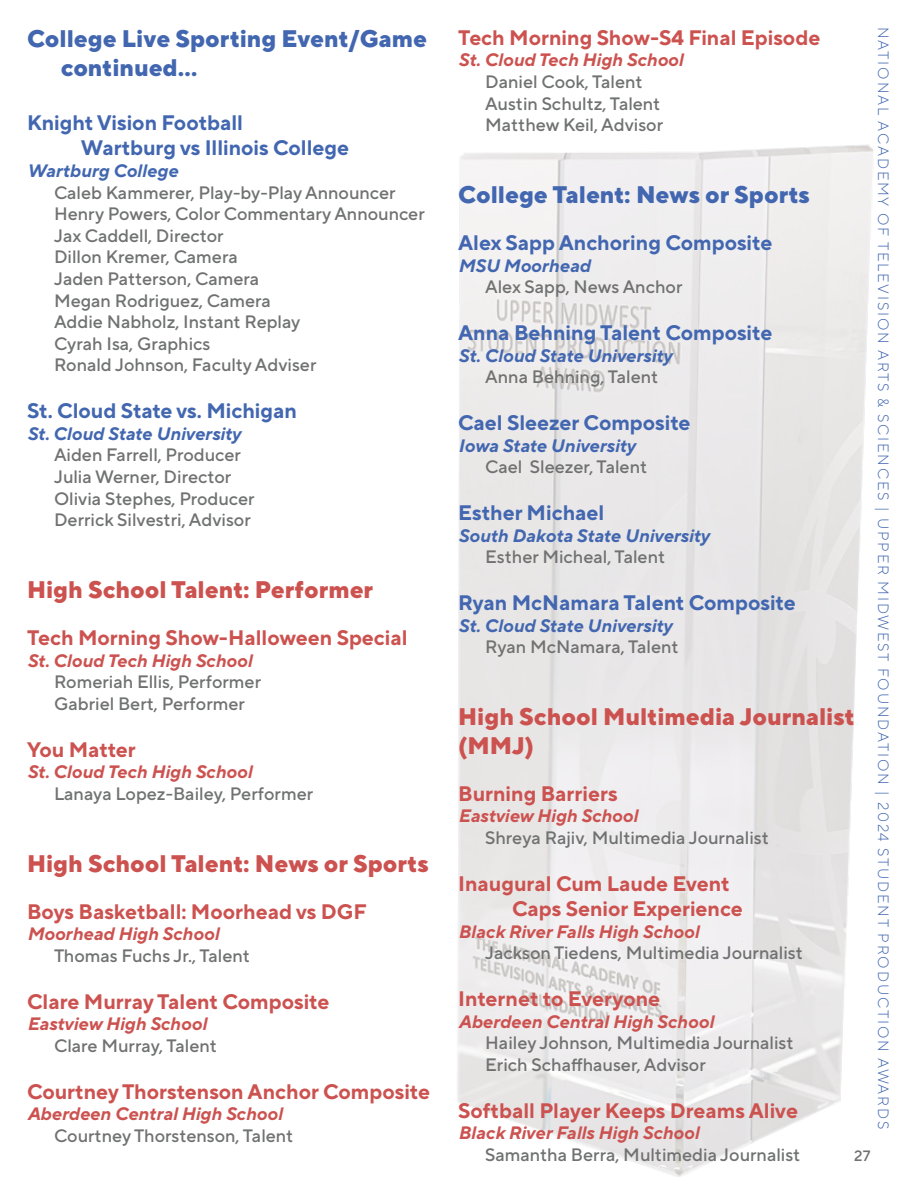
<style>
.page{position:relative;width:918px;height:1188px;background:#fff}
.page>*{position:absolute;margin:0;border:0;box-sizing:border-box;transform-origin:0 0}
.t1{font:800 24px/28.8px "TT Norms Pro";color:#cc5250}
.t2{font:800 24px "TT Norms Pro";color:#4267b0}
.t3{font:700 21px "TT Norms Pro";color:#cc5250}
.t4{font:700 21px "TT Norms Pro";color:#4267b0}
.Entry_Names{font:500 18px "TT Norms Pro";color:#707171}
.t5{font:italic 700 18px "TT Norms Pro";color:#cc5250}
.t6{font:italic 700 18px "TT Norms Pro";color:#4267b0}
.t7{font:300 15px "TT Norms Pro";letter-spacing:.12em;color:#4267b0}
.t8{font:500 15px "TT Norms Pro";color:#707171}
</style>
<div class="page">
<img style="left:457px;top:144px;width:416px;height:1033px">
<p class="t2" style="left:27px;top:23px;width:401px">College Live Sporting Event/Game</p>
<p class="t2" style="left:61px;top:52px;width:138px">continued...</p>
<p class="t4" style="left:27px;top:109px;width:218px">Knight Vision Football</p>
<p class="t4" style="left:81px;top:134px;width:270px">Wartburg vs Illinois College</p>
<p class="t6" style="left:27px;top:159px;width:152px">Wartburg College</p>
<p class="Entry_Names" style="left:54px;top:181px;width:343px">Caleb Kammerer, Play-by-Play Announcer</p>
<p class="Entry_Names" style="left:54px;top:202px;width:372px">Henry Powers, Color Commentary Announcer</p>
<p class="Entry_Names" style="left:54px;top:224px;width:171px">Jax Caddell, Director</p>
<p class="Entry_Names" style="left:54px;top:245px;width:185px">Dillon Kremer, Camera</p>
<p class="Entry_Names" style="left:54px;top:267px;width:207px">Jaden Patterson, Camera</p>
<p class="Entry_Names" style="left:54px;top:289px;width:218px">Megan Rodriguez, Camera</p>
<p class="Entry_Names" style="left:54px;top:310px;width:248px">Addie Nabholz, Instant Replay</p>
<p class="Entry_Names" style="left:54px;top:332px;width:158px">Cyrah Isa, Graphics</p>
<p class="Entry_Names" style="left:54px;top:353px;width:264px">Ronald Johnson, Faculty Adviser</p>
<p class="t4" style="left:27px;top:397px;width:271px">St. Cloud State vs. Michigan</p>
<p class="t6" style="left:27px;top:422px;width:215px">St. Cloud State University</p>
<p class="Entry_Names" style="left:54px;top:443px;width:188px">Aiden Farrell, Producer</p>
<p class="Entry_Names" style="left:54px;top:465px;width:179px">Julia Werner, Director</p>
<p class="Entry_Names" style="left:54px;top:487px;width:202px">Olivia Stephes, Producer</p>
<p class="Entry_Names" style="left:54px;top:508px;width:198px">Derrick Silvestri, Advisor</p>
<p class="t1" style="left:27px;top:575px;width:348px">High School Talent: Performer</p>
<p class="t3" style="left:27px;top:624px;width:382px">Tech Morning Show-Halloween Special</p>
<p class="t5" style="left:27px;top:648px;width:226px">St. Cloud Tech High School</p>
<p class="Entry_Names" style="left:54px;top:670px;width:209px">Romeriah Ellis, Performer</p>
<p class="Entry_Names" style="left:54px;top:692px;width:193px">Gabriel Bert, Performer</p>
<p class="t3" style="left:27px;top:735px;width:110px">You Matter</p>
<p class="t5" style="left:27px;top:760px;width:226px">St. Cloud Tech High School</p>
<p class="Entry_Names" style="left:54px;top:782px;width:261px">Lanaya Lopez-Bailey, Performer</p>
<p class="t1" style="left:27px;top:848px;width:403px">High School Talent: News or Sports</p>
<p class="t3" style="left:27px;top:897px;width:341px">Boys Basketball: Moorhead vs DGF</p>
<p class="t5" style="left:27px;top:922px;width:193px">Moorhead High School</p>
<p class="Entry_Names" style="left:54px;top:944px;width:197px">Thomas Fuchs Jr., Talent</p>
<p class="t3" style="left:27px;top:987px;width:304px">Clare Murray Talent Composite</p>
<p class="t5" style="left:27px;top:1012px;width:181px">Eastview High School</p>
<p class="Entry_Names" style="left:54px;top:1034px;width:164px">Clare Murray, Talent</p>
<p class="t3" style="left:27px;top:1077px;width:405px">Courtney Thorstenson Anchor Composite</p>
<p class="t5" style="left:27px;top:1102px;width:257px">Aberdeen Central High School</p>
<p class="Entry_Names" style="left:54px;top:1124px;width:241px">Courtney Thorstenson, Talent</p>
<p class="t7" style="left:893px;top:27px;width:1104px;rotate:90deg">NATIONAL ACADEMY OF TELEVISION ARTS &amp; SCIENCES | UPPER MIDWEST FOUNDATION | 2024 STUDENT PRODUCTION AWARDS</p>
<p class="t3" style="left:458px;top:24px;width:364px">Tech Morning Show-S4 Final Episode</p>
<p class="t5" style="left:458px;top:48px;width:226px">St. Cloud Tech High School</p>
<p class="Entry_Names" style="left:485px;top:70px;width:159px">Daniel Cook, Talent</p>
<p class="Entry_Names" style="left:485px;top:92px;width:177px">Austin Schultz, Talent</p>
<p class="Entry_Names" style="left:485px;top:113px;width:180px">Matthew Keil, Advisor</p>
<p class="t2" style="left:458px;top:179px;width:353px">College Talent: News or Sports</p>
<p class="t4" style="left:458px;top:229px;width:316px">Alex Sapp Anchoring Composite</p>
<p class="t6" style="left:458px;top:253px;width:134px">MSU Moorhead</p>
<p class="Entry_Names" style="left:485px;top:275px;width:199px">Alex Sapp, News Anchor</p>
<p class="t4" style="left:458px;top:319px;width:316px">Anna Behning Talent Composite</p>
<p class="t6" style="left:458px;top:343px;width:215px">St. Cloud State University</p>
<p class="Entry_Names" style="left:485px;top:365px;width:174px">Anna Behning, Talent</p>
<p class="t4" style="left:458px;top:409px;width:234px">Cael Sleezer Composite</p>
<p class="t6" style="left:458px;top:433px;width:179px">Iowa State University</p>
<p class="Entry_Names" style="left:485px;top:455px;width:163px">Cael Sleezer, Talent</p>
<p class="t4" style="left:458px;top:499px;width:148px">Esther Michael</p>
<p class="t6" style="left:458px;top:523px;width:253px">South Dakota State University</p>
<p class="Entry_Names" style="left:485px;top:545px;width:181px">Esther Micheal, Talent</p>
<p class="t4" style="left:458px;top:589px;width:339px">Ryan McNamara Talent Composite</p>
<p class="t6" style="left:458px;top:613px;width:215px">St. Cloud State University</p>
<p class="Entry_Names" style="left:485px;top:635px;width:195px">Ryan McNamara, Talent</p>
<p class="t1" style="left:458px;top:702px;width:398px">High School Multimedia Journalist (MMJ)</p>
<p class="t3" style="left:458px;top:780px;width:161px">Burning Barriers</p>
<p class="t5" style="left:458px;top:804px;width:181px">Eastview High School</p>
<p class="Entry_Names" style="left:485px;top:826px;width:285px">Shreya Rajiv, Multimedia Journalist</p>
<p class="t3" style="left:458px;top:870px;width:273px">Inaugural Cum Laude Event</p>
<p class="t3" style="left:512px;top:895px;width:232px">Caps Senior Experience</p>
<p class="t5" style="left:458px;top:919px;width:242px">Black River Falls High School</p>
<p class="Entry_Names" style="left:485px;top:941px;width:319px">Jackson Tiedens, Multimedia Journalist</p>
<p class="t3" style="left:458px;top:985px;width:204px">Internet to Everyone</p>
<p class="t5" style="left:458px;top:1009px;width:257px">Aberdeen Central High School</p>
<p class="Entry_Names" style="left:485px;top:1031px;width:310px">Hailey Johnson, Multimedia Journalist</p>
<p class="Entry_Names" style="left:485px;top:1053px;width:222px">Erich Schaffhauser, Advisor</p>
<p class="t3" style="left:458px;top:1096px;width:341px">Softball Player Keeps Dreams Alive</p>
<p class="t5" style="left:458px;top:1121px;width:242px">Black River Falls High School</p>
<p class="Entry_Names" style="left:485px;top:1143px;width:317px">Samantha Berra, Multimedia Journalist</p>
<p class="t8" style="left:854px;top:1146px;width:18px">27</p>
</div>
